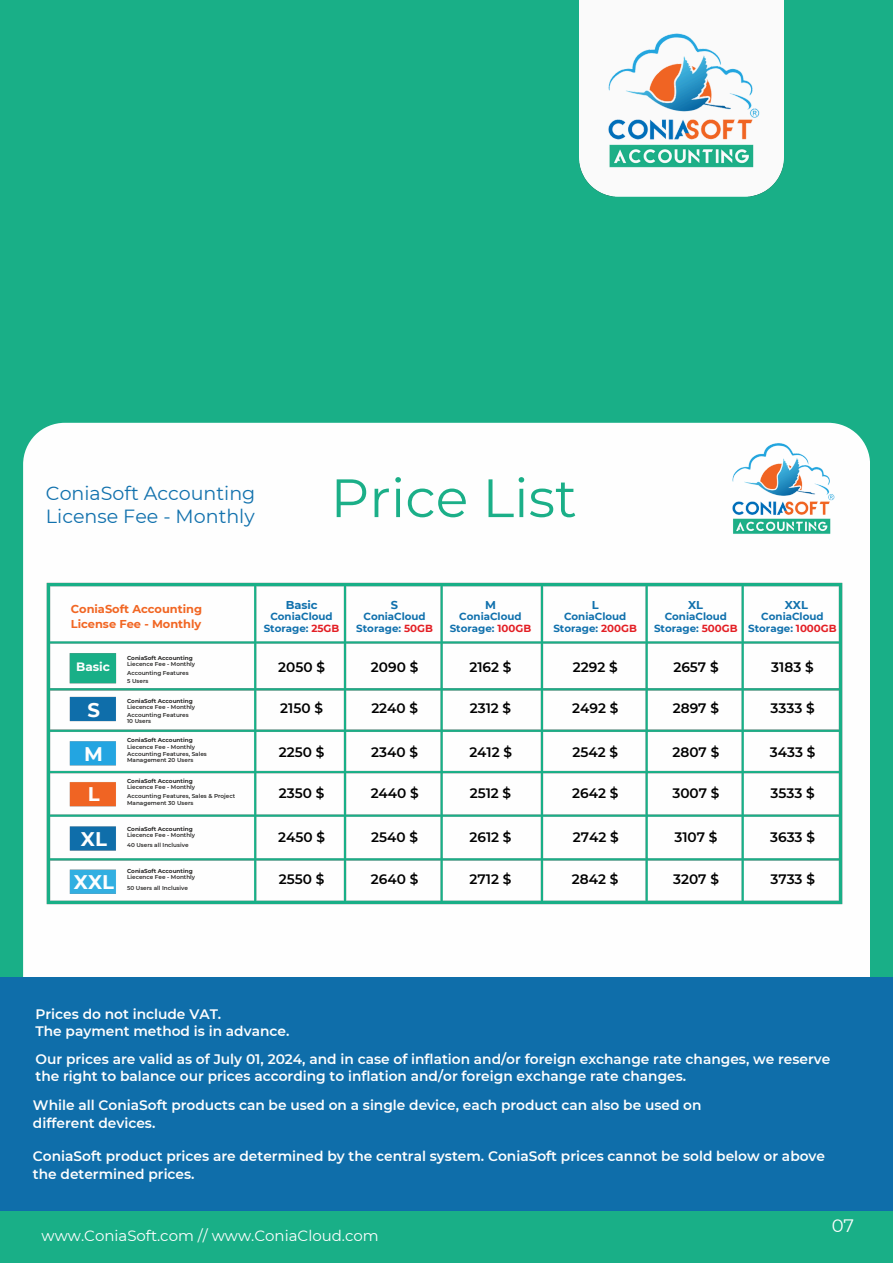
<style>
.page{position:relative;width:893px;height:1263px;background:#19af87}
.page>*{position:absolute;margin:0;border:0;box-sizing:border-box;transform-origin:0 0}
.t1{font:53.93px "Montserrat";color:#1baf88}
.t2{font:700 19.73px/40.2px "Montserrat";color:#fefefe}
.t3{font:19.05px/23.1px "Montserrat";color:#1171ad}
.t4{font:17.92px "Montserrat";color:#fefefe}
.t5{font:15px "Montserrat";color:#fefefe}
.t6{font:600 13.73px/17.4px "Montserrat";color:#fefefe}
.t7{font:600 13.65px "Montserrat";color:#000}
.t8{font:700 12.08px "Montserrat";color:#fefefe}
.t9{font:700 11.4px/15.4px "Montserrat";color:#f16623}
.t10{font:700 11.4px "Montserrat";color:#1171ad}
.t11{font:700 10.27px "Montserrat";color:#1171ad}
.t12{font:700 5.7px/6px "Montserrat";color:#2b2a29}
.t13{font:600 5.7px "Montserrat";color:#2b2a29}
.s1{color:#e31e24}
.s2{font-weight:600}
</style>
<div class="page">
<svg style="left:23px;top:423px;width:847px;height:555px"></svg>
<div style="left:0;top:978px;width:893px;height:232px;background:#0f6eaa"></div>
<img style="left:42px;top:578px;width:806px;height:331px">
<img style="left:579px;top:0;width:204px;height:196px">
<img style="left:531px;top:10px;width:305px;height:178px">
<img style="left:681px;top:428px;width:205px;height:119px">
<p class="t3" style="left:46px;top:481px;width:211px">ConiaSoft Accounting<br>License Fee - Monthly</p>
<p class="t1" style="left:330px;top:465px;width:248px">Price List</p>
<p class="t9" style="left:71px;top:601px;width:133px">ConiaSoft Accounting<br>License Fee - Monthly</p>
<p class="t10" style="left:286px;top:598px;width:33px">Basic</p>
<p class="t10" style="left:688px;top:598px;width:17px">XL</p>
<p class="t10" style="left:785px;top:598px;width:25px">XXL</p>
<h4 class="t10" style="left:391px;top:598px;width:9px">S</h4>
<h4 class="t11" style="left:363px;top:610px;width:64px">ConiaCloud</h4>
<h4 class="t11" style="left:356px;top:622px;width:78px">Storage: <span class="s1">50GB</span></h4>
<h4 class="t10" style="left:485px;top:598px;width:12px">M</h4>
<h2 class="t11" style="left:459px;top:610px;width:64px">ConiaCloud</h2>
<p class="t11" style="left:450px;top:622px;width:83px">Storage: <span class="s1">100GB</span></p>
<p class="t10" style="left:592px;top:598px;width:8px">L</p>
<p class="t11" style="left:564px;top:610px;width:64px">ConiaCloud</p>
<p class="t11" style="left:553px;top:622px;width:85px">Storage: <span class="s1">200GB</span></p>
<h4 class="t11" style="left:270px;top:610px;width:64px">ConiaCloud</h4>
<h4 class="t11" style="left:264px;top:622px;width:77px">Storage: <span class="s1">25GB</span></h4>
<p class="t11" style="left:664px;top:610px;width:64px">ConiaCloud</p>
<p class="t11" style="left:761px;top:610px;width:64px">ConiaCloud</p>
<p class="t11" style="left:654px;top:622px;width:85px">Storage: <span class="s1">500GB</span></p>
<p class="t11" style="left:748px;top:622px;width:90px">Storage: <span class="s1">1000GB</span></p>
<p class="t8" style="left:76px;top:659px;width:35px">Basic</p>
<p class="t2" style="left:87px;top:690px;width:14px">S</p>
<p class="t2" style="left:84px;top:733px;width:20px">M<br>L</p>
<h4 class="t2" style="left:74px;top:817px;width:42px;line-height:42.8px;text-align:center">XL<br>XXL</h4>
<p class="t12" style="left:127px;top:655px;width:70px">ConiaSoft Accounting<br><span class="s2">Liecence Fee - Monthly</span></p>
<p class="t13" style="left:127px;top:669px;width:63px">Accounting Features</p>
<p class="t13" style="left:127px;top:677px;width:23px">5 Users</p>
<p class="t12" style="left:127px;top:698px;width:70px">ConiaSoft Accounting<br><span class="s2">Liecence Fee - Monthly</span></p>
<p class="t13" style="left:127px;top:711px;width:63px">Accounting Features</p>
<p class="t13" style="left:127px;top:717px;width:25px">10 Users</p>
<h6 class="t12" style="left:127px;top:737px;width:70px;line-height:6.8px">ConiaSoft Accounting<br><span class="s2">Liecence Fee - Monthly</span></h6>
<p class="t13" style="left:127px;top:750px;width:81px">Accounting Features, Sales</p>
<p class="t13" style="left:127px;top:756px;width:68px">Management 20 Users</p>
<h6 class="t12" style="left:127px;top:778px;width:70px">ConiaSoft Accounting<br><span class="s2">Liecence Fee - Monthly</span></h6>
<p class="t13" style="left:127px;top:793px;width:110px">Accounting Features, Sales &amp; Project</p>
<p class="t13" style="left:127px;top:800px;width:68px">Management 30 Users</p>
<p class="t12" style="left:127px;top:826px;width:70px">ConiaSoft Accounting<br><span class="s2">Liecence Fee - Monthly</span></p>
<p class="t13" style="left:127px;top:842px;width:63px">40 Users all Inclusive</p>
<p class="t12" style="left:127px;top:868px;width:70px">ConiaSoft Accounting<br><span class="s2">Liecence Fee - Monthly</span></p>
<p class="t13" style="left:127px;top:884px;width:62px">50 Users all Inclusive</p>
<h4 class="t7" style="left:278px;top:659px;width:48px">2050 $</h4>
<h4 class="t7" style="left:280px;top:700px;width:44px">2150 $</h4>
<h4 class="t7" style="left:279px;top:743px;width:47px">2250 $</h4>
<p class="t7" style="left:279px;top:785px;width:47px">2350 $</p>
<h4 class="t7" style="left:278px;top:828px;width:48px">2450 $</h4>
<h4 class="t7" style="left:279px;top:870px;width:47px">2550 $</h4>
<h4 class="t7" style="left:371px;top:659px;width:49px">2090 $</h4>
<h4 class="t7" style="left:371px;top:700px;width:48px">2240 $</h4>
<h4 class="t7" style="left:371px;top:743px;width:48px">2340 $</h4>
<h4 class="t7" style="left:469px;top:659px;width:44px">2162 $</h4>
<h4 class="t7" style="left:470px;top:700px;width:43px">2312 $</h4>
<h4 class="t7" style="left:469px;top:743px;width:44px">2412 $</h4>
<h4 class="t7" style="left:371px;top:785px;width:50px">2440 $</h4>
<h4 class="t7" style="left:470px;top:785px;width:43px">2512 $</h4>
<h4 class="t7" style="left:371px;top:828px;width:48px">2540 $</h4>
<h4 class="t7" style="left:371px;top:870px;width:49px">2640 $</h4>
<h4 class="t7" style="left:469px;top:828px;width:44px">2612 $</h4>
<h4 class="t7" style="left:469px;top:870px;width:43px">2712 $</h4>
<p class="t7" style="left:573px;top:659px;width:46px">2292 $</p>
<p class="t7" style="left:572px;top:700px;width:48px">2492 $</p>
<h2 class="t7" style="left:572px;top:743px;width:47px">2542 $</h2>
<p class="t7" style="left:572px;top:785px;width:48px">2642 $</p>
<h4 class="t7" style="left:673px;top:659px;width:47px">2657 $</h4>
<h4 class="t7" style="left:673px;top:700px;width:48px">2897 $</h4>
<h4 class="t7" style="left:672px;top:743px;width:48px">2807 $</h4>
<h4 class="t7" style="left:672px;top:785px;width:49px">3007 $</h4>
<h4 class="t7" style="left:770px;top:785px;width:46px">3533 $</h4>
<h4 class="t7" style="left:771px;top:659px;width:44px">3183 $</h4>
<h4 class="t7" style="left:770px;top:700px;width:46px">3333 $</h4>
<h4 class="t7" style="left:770px;top:743px;width:47px">3433 $</h4>
<h4 class="t7" style="left:573px;top:828px;width:47px">2742 $</h4>
<p class="t7" style="left:572px;top:870px;width:48px">2842 $</p>
<h4 class="t7" style="left:674px;top:828px;width:45px">3107 $</h4>
<h4 class="t7" style="left:673px;top:870px;width:47px">3207 $</h4>
<h4 class="t7" style="left:770px;top:828px;width:46px">3633 $</h4>
<h4 class="t7" style="left:770px;top:870px;width:46px">3733 $</h4>
<h1 class="t6" style="left:36px;top:1005px;width:255px">Prices do not include VAT.<br>The payment method is in advance.</h1>
<p class="t6" style="left:36px;top:1050px;width:796px">Our prices are valid as of July 01, 2024, and in case of inflation and/or foreign exchange rate changes, we reserve the right to balance our prices according to inflation and/or foreign exchange rate changes.</p>
<p class="t6" style="left:33px;top:1097px;width:670px">While all ConiaSoft products can be used on a single device, each product can also be used on different devices.</p>
<p class="t6" style="left:33px;top:1147px;width:793px">ConiaSoft product prices are determined by the central system. ConiaSoft prices cannot be sold below or above the determined prices.</p>
<h4 class="t5" style="left:42px;top:1226px;width:339px">www.ConiaSoft.com // www.ConiaCloud.com</h4>
<h5 class="t4" style="left:831px;top:1214px;width:24px">07</h5>
</div>
